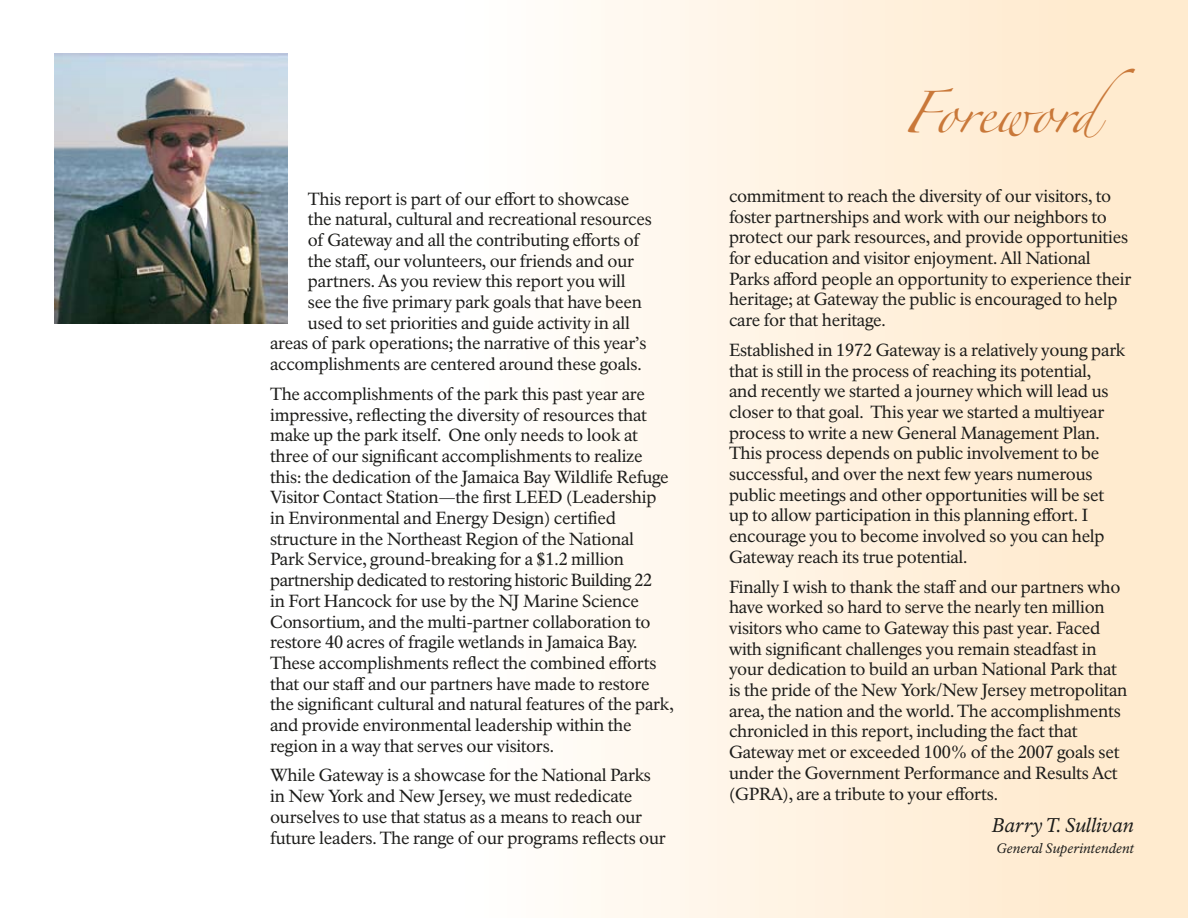
<style>
.page{position:relative;width:1188px;height:918px;background:#fff}
.page>*{position:absolute;margin:0;border:0;box-sizing:border-box;transform-origin:0 0}
.t1{font:37.5px "Zapfino";color:#c97839}
.t2{font:italic 19.5px "NPS Rawlinson OT";color:#1c1c1a}
.t3{font:17.25px/20.7px "NPS Rawlinson OT";letter-spacing:-.015em;color:#1c1c1a}
.t4{font:italic 13.5px "NPS Rawlinson OT";color:#1c1c1a}
</style>
<div class="page">
<div style="left:0;top:0;width:1188px;height:918px;background:linear-gradient(to right,#fff,#ffebcf)"></div>
<hr style="left:0;top:0;width:1px;height:390px;background:#fff">
<img style="left:54px;top:54px;width:234px;height:270px">
<p class="t3" style="left:308px;top:188px;width:323px">This report is part of our effort to showcase</p>
<p class="t3" style="left:308px;top:209px;width:345px">the natural, cultural and recreational resources</p>
<p class="t3" style="left:308px;top:230px;width:333px">of Gateway and all the contributing efforts of</p>
<p class="t3" style="left:308px;top:251px;width:328px">the staff, our volunteers, our friends and our</p>
<p class="t3" style="left:308px;top:271px;width:319px">partners. As you review this report you will</p>
<p class="t3" style="left:308px;top:292px;width:335px">see the five primary park goals that have been</p>
<p class="t3" style="left:308px;top:313px;width:324px">used to set priorities and guide activity in all</p>
<p class="t3" style="left:270px;top:333px;width:378px">areas of park operations; the narrative of this year’s</p>
<p class="t3" style="left:270px;top:354px;width:373px">accomplishments are centered around these goals.</p>
<p class="t3" style="left:270px;top:384px;width:405px">The accomplishments of the park this past year are impressive, reflecting the diversity of resources that make up the park itself. One only needs to look at three of our significant accomplishments to realize this: the dedication of the Jamaica Bay Wildlife Refuge Visitor Contact Station—the first LEED (Leadership in Environmental and Energy Design) certified structure in the Northeast Region of the National<br>Park Service, ground-breaking for a $1.2 million partnership dedicated to restoring historic Building 22<br>in Fort Hancock for use by the NJ Marine Science Consortium, and the multi-partner collaboration to restore 40 acres of fragile wetlands in Jamaica Bay.<br>These accomplishments reflect the combined efforts that our staff and our partners have made to restore the significant cultural and natural features of the park, and provide environmental leadership within the region in a way that serves our visitors.</p>
<p class="t3" style="left:270px;top:765px;width:397px">While Gateway is a showcase for the National Parks in New York and New Jersey, we must rededicate ourselves to use that status as a means to reach our future leaders. The range of our programs reflects our</p>
<h1 class="t1" style="left:902px;top:97px;width:234px">Foreword</h1>
<p class="t3" style="left:729px;top:186px;width:404px">commitment to reach the diversity of our visitors, to foster partnerships and work with our neighbors to protect our park resources, and provide opportunities for education and visitor enjoyment. All National Parks afford people an opportunity to experience their heritage; at Gateway the public is encouraged to help care for that heritage.</p>
<p class="t3" style="left:729px;top:340px;width:398px">Established in 1972 Gateway is a relatively young park that is still in the process of reaching its potential,<br>and recently we started a journey which will lead us closer to that goal. This year we started a multiyear process to write a new General Management Plan.<br>This process depends on public involvement to be successful, and over the next few years numerous public meetings and other opportunities will be set up to allow participation in this planning effort. I encourage you to become involved so you can help Gateway reach its true potential.</p>
<p class="t3" style="left:729px;top:576px;width:400px">Finally I wish to thank the staff and our partners who have worked so hard to serve the nearly ten million visitors who came to Gateway this past year. Faced with significant challenges you remain steadfast in your dedication to build an urban National Park that is the pride of the New York/New Jersey metropolitan area, the nation and the world. The accomplishments chronicled in this report, including the fact that Gateway met or exceeded 100% of the 2007 goals set under the Government Performance and Results Act (GPRA), are a tribute to your efforts.</p>
<p class="t2" style="left:992px;top:814px;width:144px">Barry T. Sullivan</p>
<p class="t4" style="left:996px;top:841px;width:139px">General Superintendent</p>
</div>
